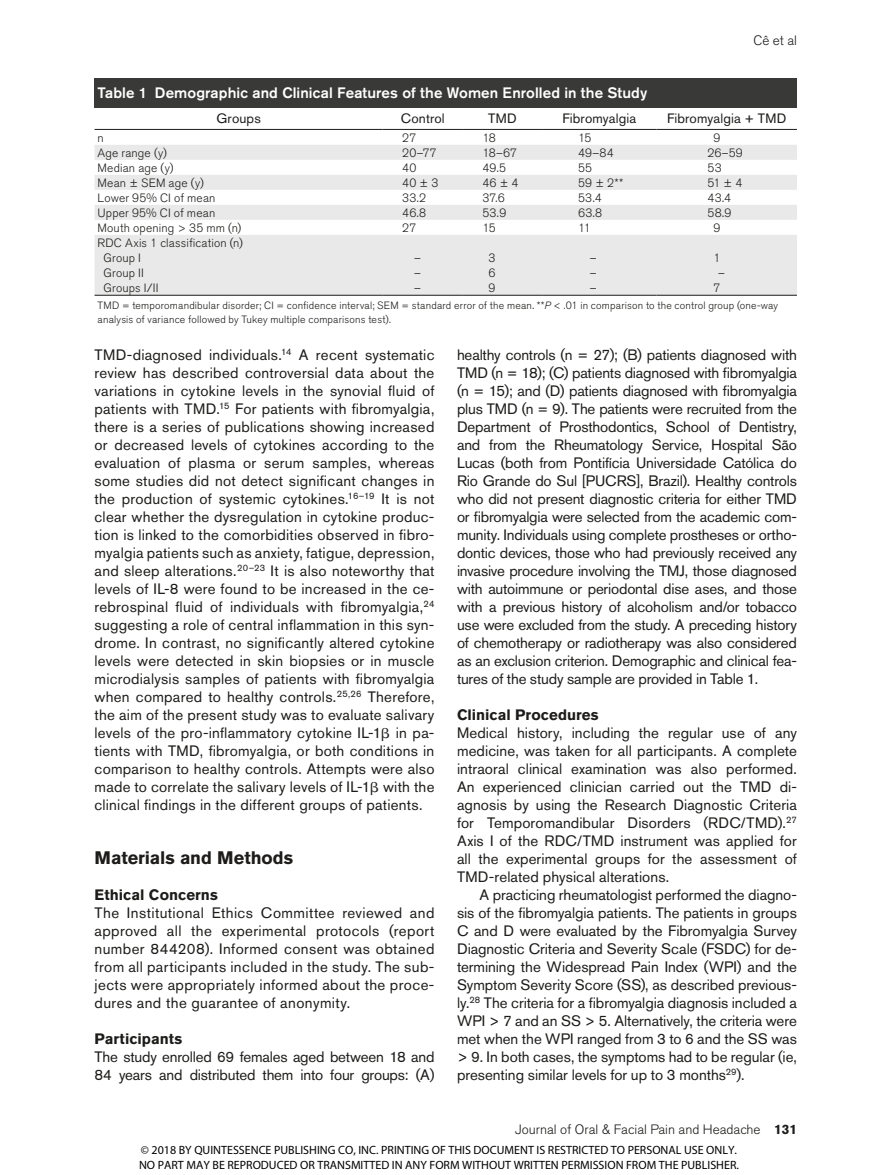
<style>
.page{position:relative;width:878px;height:1175px;background:#fff}
.page>*{position:absolute;margin:0;border:0;box-sizing:border-box;transform-origin:0 0}
.t1{font:700 18px "Akzidenz Grotesk BQ";color:#1d1c1a}
.t2{font:15px/18px "Akzidenz Grotesk BQ";color:#1d1c1a;text-align:justify}
.t3{font:500 15px "Akzidenz Grotesk BQ";letter-spacing:.005em;color:#fff}
.t4{font:700 15px "Akzidenz Grotesk BQ";color:#1d1c1a}
.t5{font:300 13.5px "Akzidenz Grotesk BQ";color:#1d1c1a}
.t6{font:13.5px "Akzidenz Grotesk BQ";letter-spacing:.01em;color:#1d1c1a}
.t7{font:300 12px/15px "Akzidenz Grotesk BQ";letter-spacing:.015em;color:#1d1c1a}
.t8{font:12px/14.4px "Myriad Pro";color:#000}
.t9{font:300 10.5px/13.5px "Akzidenz Grotesk BQ";letter-spacing:.015em;color:#1d1c1a}
.s1{font-style:italic}
.s2{font-weight:700}
</style>
<div class="page">
<div style="left:94px;top:78px;width:702px;height:29px;background:#393a38"></div>
<svg style="left:94px;top:145px;width:702px;height:150px;fill:#e9e9e9"></svg>
<hr style="left:94px;top:129px;width:288px;height:1px;background:#1d1c1a">
<hr style="left:382px;top:129px;width:81px;height:1px;background:#1d1c1a">
<hr style="left:463px;top:129px;width:79px;height:1px;background:#1d1c1a">
<hr style="left:542px;top:129px;width:114px;height:1px;background:#1d1c1a">
<hr style="left:656px;top:129px;width:140px;height:1px;background:#1d1c1a">
<hr style="left:94px;top:295px;width:288px;height:1px;background:#1d1c1a">
<hr style="left:382px;top:295px;width:81px;height:1px;background:#1d1c1a">
<hr style="left:463px;top:295px;width:79px;height:1px;background:#1d1c1a">
<hr style="left:542px;top:295px;width:114px;height:1px;background:#1d1c1a">
<hr style="left:656px;top:295px;width:140px;height:1px;background:#1d1c1a">
<p class="t5" style="left:753px;top:32px;width:45px">Cê et al</p>
<p class="t3" style="left:98px;top:84px;width:551px">Table 1 Demographic and Clinical Features of the Women Enrolled in the Study</p>
<p class="t6" style="left:216px;top:111px;width:46px">Groups</p>
<p class="t6" style="left:401px;top:111px;width:45px">Control</p>
<p class="t6" style="left:488px;top:111px;width:30px">TMD</p>
<p class="t6" style="left:562px;top:111px;width:75px">Fibromyalgia</p>
<p class="t6" style="left:667px;top:111px;width:121px">Fibromyalgia + TMD</p>
<p class="t7" style="left:98px;top:130px;width:8px">n</p>
<p class="t7" style="left:402px;top:130px;width:16px">27</p>
<p class="t7" style="left:482px;top:130px;width:15px">18</p>
<p class="t7" style="left:578px;top:130px;width:15px">15</p>
<p class="t7" style="left:713px;top:130px;width:8px">9</p>
<p class="t7" style="left:98px;top:145px;width:71px">Age range (y)</p>
<p class="t7" style="left:402px;top:145px;width:36px">20–77</p>
<p class="t7" style="left:482px;top:145px;width:36px">18–67</p>
<p class="t7" style="left:578px;top:145px;width:37px">49–84</p>
<p class="t7" style="left:707px;top:145px;width:37px">26–59</p>
<p class="t7" style="left:97px;top:160px;width:77px">Median age (y)</p>
<p class="t7" style="left:402px;top:160px;width:16px">40</p>
<p class="t7" style="left:482px;top:160px;width:25px">49.5</p>
<p class="t7" style="left:578px;top:160px;width:16px">55</p>
<p class="t7" style="left:707px;top:160px;width:16px">53</p>
<p class="t7" style="left:97px;top:175px;width:108px">Mean ± SEM age (y)</p>
<p class="t7" style="left:402px;top:175px;width:38px">40 ± 3</p>
<p class="t7" style="left:482px;top:175px;width:38px">46 ± 4</p>
<p class="t7" style="left:578px;top:175px;width:47px">59 ± 2**</p>
<p class="t7" style="left:707px;top:175px;width:36px">51 ± 4</p>
<p class="t7" style="left:97px;top:190px;width:119px">Lower 95% CI of mean</p>
<p class="t7" style="left:402px;top:190px;width:25px">33.2</p>
<p class="t7" style="left:482px;top:190px;width:24px">37.6</p>
<p class="t7" style="left:578px;top:190px;width:25px">53.4</p>
<p class="t7" style="left:707px;top:190px;width:25px">43.4</p>
<p class="t7" style="left:97px;top:205px;width:119px">Upper 95% CI of mean</p>
<p class="t7" style="left:402px;top:205px;width:26px">46.8</p>
<p class="t7" style="left:482px;top:205px;width:25px">53.9</p>
<p class="t7" style="left:578px;top:205px;width:26px">63.8</p>
<p class="t7" style="left:707px;top:205px;width:26px">58.9</p>
<p class="t7" style="left:97px;top:220px;width:145px">Mouth opening &gt; 35 mm (n)</p>
<p class="t7" style="left:402px;top:220px;width:16px">27</p>
<p class="t7" style="left:482px;top:220px;width:15px">15</p>
<p class="t7" style="left:578px;top:220px;width:14px">11</p>
<p class="t7" style="left:713px;top:220px;width:8px">9</p>
<p class="t7" style="left:104px;top:235px;width:141px;text-indent:-6px">RDC Axis 1 classification (n)<br>Group I</p>
<p class="t7" style="left:414px;top:250px;width:8px">–</p>
<p class="t7" style="left:488px;top:250px;width:8px">3</p>
<p class="t7" style="left:590px;top:250px;width:8px">–</p>
<p class="t7" style="left:713px;top:250px;width:8px">1</p>
<p class="t7" style="left:104px;top:265px;width:42px">Group II</p>
<p class="t7" style="left:414px;top:265px;width:8px">–</p>
<p class="t7" style="left:488px;top:265px;width:8px">6</p>
<p class="t7" style="left:590px;top:265px;width:8px">–</p>
<p class="t7" style="left:718px;top:265px;width:8px">–</p>
<p class="t7" style="left:104px;top:280px;width:56px">Groups I/II</p>
<p class="t7" style="left:414px;top:280px;width:8px">–</p>
<p class="t7" style="left:488px;top:280px;width:8px">9</p>
<p class="t7" style="left:590px;top:280px;width:8px">–</p>
<p class="t7" style="left:713px;top:280px;width:8px">7</p>
<p class="t9" style="left:98px;top:299px;width:682px">TMD = temporomandibular disorder; CI = confidence interval; SEM = standard error of the mean. **<span class="s1">P</span> &lt; .01 in comparison to the control group (one-way analysis of variance followed by Tukey multiple comparisons test).</p>
<p class="t2" style="left:94px;top:346px;width:341px">TMD-diagnosed individuals.<sup>14</sup> A recent systematic review has described controversial data about the variations in cytokine levels in the synovial fluid of patients with TMD.<sup>15</sup> For patients with fibromyalgia, there is a series of publications showing increased or decreased levels of cytokines according to the evaluation of plasma or serum samples, whereas some studies did not detect significant changes in the production of systemic cytokines.<sup>16–19</sup> It is not clear whether the dysregulation in cytokine produc&shy;tion is linked to the comorbidities observed in fibro&shy;myalgia patients such as anxiety, fatigue, depression, and sleep alterations.<sup>20–23</sup> It is also noteworthy that levels of IL-8 were found to be increased in the ce&shy;rebrospinal fluid of individuals with fibromyalgia,<sup>24 </sup>suggesting a role of central inflammation in this syn&shy;drome. In contrast, no significantly altered cytokine levels were detected in skin biopsies or in muscle microdialysis samples of patients with fibromyalgia when compared to healthy controls.<sup>25,26</sup> Therefore, the aim of the present study was to evaluate salivary levels of the pro-inflammatory cytokine IL-1 in pa&shy;tients with TMD, fibromyalgia, or both conditions in comparison to healthy controls. Attempts were also made to correlate the salivary levels of IL-1 with the clinical findings in the different groups of patients.</p>
<p class="t1" style="left:94px;top:847px;width:200px">Materials and Methods</p>
<p class="t4" style="left:94px;top:886px;width:125px">Ethical Concerns</p>
<p class="t2" style="left:94px;top:904px;width:341px">The Institutional Ethics Committee reviewed and approved all the experimental protocols (report number 844208). Informed consent was obtained from all participants included in the study. The sub&shy;jects were appropriately informed about the proce&shy;dures and the guarantee of anonymity.</p>
<p class="t4" style="left:94px;top:1030px;width:89px">Participants</p>
<p class="t2" style="left:94px;top:1048px;width:341px">The study enrolled 69 females aged between 18 and<br>84 years and distributed them into four groups: (A)</p>
<p class="t2" style="left:457px;top:346px;width:341px">healthy controls (n = 27); (B) patients diagnosed with TMD (n = 18); (C) patients diagnosed with fibromyalgia (n = 15); and (D) patients diagnosed with fibromyalgia plus TMD (n = 9). The patients were recruited from the Department of Prosthodontics, School of Dentistry, and from the Rheumatology Service, Hospital São Lucas (both from Pontifícia Universidade Católica do Rio Grande do Sul [PUCRS], Brazil). Healthy controls who did not present diagnostic criteria for either TMD or fibromyalgia were selected from the academic com&shy;munity. Individuals using complete prostheses or ortho&shy;dontic devices, those who had previously received any invasive procedure involving the TMJ, those diagnosed with autoimmune or periodontal dise ases, and those with a previous history of alcoholism and/or tobacco use were excluded from the study. A preceding history of chemotherapy or radiotherapy was also considered as an exclusion criterion. Demographic and clinical fea&shy;tures of the study sample are provided in Table 1.</p>
<p class="t4" style="left:457px;top:706px;width:143px">Clinical Procedures</p>
<p class="t2" style="left:457px;top:724px;width:341px">Medical history, including the regular use of any medicine, was taken for all participants. A complete intraoral clinical examination was also performed.<br>An experienced clinician carried out the TMD di&shy;agnosis by using the Research Diagnostic Criteria for Temporomandibular Disorders (RDC/TMD).<sup>27<br></sup>Axis I of the RDC/TMD instrument was applied for all the experimental groups for the assessment of TMD-related physical alterations.</p>
<p class="t2" style="left:457px;top:886px;width:341px;text-indent:22px">A practicing rheumatologist performed the diagno&shy;sis of the fibromyalgia patients. The patients in groups C and D were evaluated by the Fibromyalgia Survey Diagnostic Criteria and Severity Scale (FSDC) for de&shy;termining the Widespread Pain Index (WPI) and the Symptom Severity Score (SS), as described previous&shy;ly.<sup>28</sup> The criteria for a fibromyalgia diagnosis included a WPI &gt; 7 and an SS &gt; 5. Alternatively, the criteria were met when the WPI ranged from 3 to 6 and the SS was &gt; 9. In both cases, the symptoms had to be regular (ie, presenting similar levels for up to 3 months<sup>29</sup>).</p>
<p class="t5" style="left:515px;top:1122px;width:283px">Journal of Oral &amp; Facial Pain and Headache <span class="s2">131</span></p>
<p class="t8" style="left:139px;top:1142px;width:601px">© 2018 BY QUINTESSENCE PUBLISHING CO, INC. PRINTING OF THIS DOCUMENT IS RESTRICTED TO PERSONAL USE ONLY.<br>NO PART MAY BE REPRODUCED OR TRANSMITTED IN ANY FORM WITHOUT WRITTEN PERMISSION FROM THE PUBLISHER.</p>
</div>
